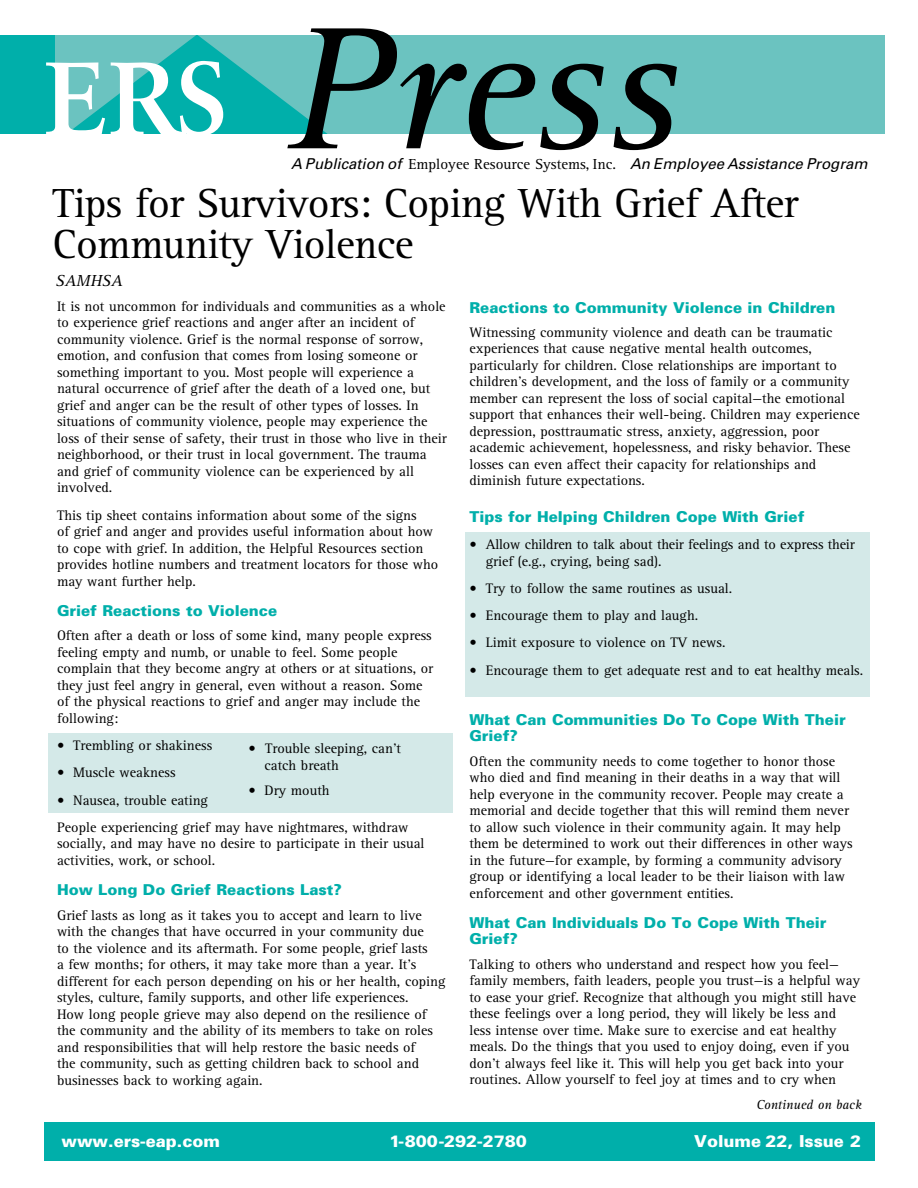
<style>
.page{position:relative;width:918px;height:1188px;background:#fff}
.page>*{position:absolute;margin:0;border:0;box-sizing:border-box;transform-origin:0 0}
.t1{font:italic 180px "Rotis Serif";color:#000}
.t2{font:42px/40.5px "Rotis Serif";letter-spacing:-.015em;color:#000}
.t3{font:900 16.5px "Univers";color:#fff}
.t4{font:italic 16.5px "Rotis Serif";color:#000}
.t5{font:900 15px/16.5px "Univers";color:#00afaa}
.t6{font:italic 15px "Univers";color:#000}
.t7{font:14.25px/16.5px "Rotis Serif";color:#000}
.t8{font:italic 13.5px "Rotis Serif";color:#000}
.s1{font-family:"Rotis Serif";font-style:normal}
</style>
<div class="page">
<div style="left:465px;top:532px;width:405px;height:165px;background:#d4e9e8"></div>
<div style="left:48px;top:733px;width:405px;height:80px;background:#d4e9e8"></div>
<div style="left:0;top:35px;width:57px;height:99px;background:#00afaa"></div>
<div style="left:56px;top:35px;width:829px;height:99px;background:#6bc3c0"></div>
<svg style="left:46px;top:35px;width:282px;height:99px"></svg>
<div style="left:44px;top:1122px;width:830px;height:39px;background:#00afaa"></div>
<h1 class="t1" style="left:287px;top:-12px;width:395px">Press</h1>
<p class="t6" style="left:291px;top:154px;width:578px">A Publication of <span class="s1">Employee Resource Systems, Inc.</span> An Employee Assistance Program</p>
<h2 class="t2" style="left:52px;top:184px;width:747px">Tips for Survivors: Coping With Grief After<br>Community Violence</h2>
<p class="t4" style="left:55px;top:272px;width:69px">SAMHSA</p>
<p class="t7" style="left:57px;top:298px;width:391px">It is not uncommon for individuals and communities as a whole to experience grief reactions and anger after an incident of community violence. Grief is the normal response of sorrow, emotion, and confusion that comes from losing someone or something important to you. Most people will experience a natural occurrence of grief after the death of a loved one, but grief and anger can be the result of other types of losses. In situations of community violence, people may experience the loss of their sense of safety, their trust in those who live in their neighborhood, or their trust in local government. The trauma and grief of community violence can be experienced by all involved.</p>
<p class="t7" style="left:57px;top:507px;width:383px">This tip sheet contains information about some of the signs<br>of grief and anger and provides useful information about how to cope with grief. In addition, the Helpful Resources section provides hotline numbers and treatment locators for those who may want further help.</p>
<p class="t5" style="left:57px;top:602px;width:222px">Grief Reactions to Violence</p>
<p class="t7" style="left:57px;top:628px;width:378px">Often after a death or loss of some kind, many people express feeling empty and numb, or unable to feel. Some people complain that they become angry at others or at situations, or they just feel angry in general, even without a reason. Some of the physical reactions to grief and anger may include the following:</p>
<p class="t7" style="left:57px;top:738px;width:157px">• Trembling or shakiness</p>
<p class="t7" style="left:57px;top:765px;width:120px">• Muscle weakness</p>
<p class="t7" style="left:57px;top:787px;width:353px;line-height:27.3px">• Nausea, trouble eating<br>People experiencing grief may have nightmares, withdraw</p>
<p class="t7" style="left:57px;top:836px;width:369px">socially, and may have no desire to participate in their usual activities, work, or school.</p>
<p class="t5" style="left:57px;top:881px;width:286px">How Long Do Grief Reactions Last?</p>
<p class="t7" style="left:57px;top:907px;width:390px">Grief lasts as long as it takes you to accept and learn to live with the changes that have occurred in your community due<br>to the violence and its aftermath. For some people, grief lasts<br>a few months; for others, it may take more than a year. It’s different for each person depending on his or her health, coping styles, culture, family supports, and other life experiences.<br>How long people grieve may also depend on the resilience of the community and the ability of its members to take on roles and responsibilities that will help restore the basic needs of<br>the community, such as getting children back to school and businesses back to working again.</p>
<p class="t7" style="left:265px;top:741px;width:138px;text-indent:-16px">• Trouble sleeping, can’t catch breath</p>
<p class="t7" style="left:248px;top:783px;width:83px">• Dry mouth</p>
<p class="t5" style="left:470px;top:299px;width:367px">Reactions to Community Violence in Children</p>
<p class="t7" style="left:470px;top:324px;width:392px">Witnessing community violence and death can be traumatic experiences that cause negative mental health outcomes, particularly for children. Close relationships are important to children’s development, and the loss of family or a community member can represent the loss of social capital—the emotional support that enhances their well-being. Children may experience depression, posttraumatic stress, anxiety, aggression, poor academic achievement, hopelessness, and risky behavior. These losses can even affect their capacity for relationships and diminish future expectations.</p>
<p class="t5" style="left:470px;top:508px;width:336px">Tips for Helping Children Cope With Grief</p>
<p class="t7" style="left:486px;top:536px;width:371px;text-indent:-16px">• Allow children to talk about their feelings and to express their grief (e.g., crying, being sad).</p>
<p class="t7" style="left:470px;top:580px;width:264px">• Try to follow the same routines as usual.</p>
<p class="t7" style="left:470px;top:608px;width:230px">• Encourage them to play and laugh.</p>
<p class="t7" style="left:470px;top:635px;width:258px">• Limit exposure to violence on TV news.</p>
<p class="t7" style="left:470px;top:662px;width:395px">• Encourage them to get adequate rest and to eat healthy meals.</p>
<p class="t5" style="left:470px;top:711px;width:378px">What Can Communities Do To Cope With Their<br>Grief?</p>
<p class="t7" style="left:470px;top:753px;width:385px">Often the community needs to come together to honor those who died and find meaning in their deaths in a way that will help everyone in the community recover. People may create a memorial and decide together that this will remind them never to allow such violence in their community again. It may help them be determined to work out their differences in other ways in the future—for example, by forming a community advisory group or identifying a local leader to be their liaison with law enforcement and other government entities.</p>
<p class="t5" style="left:470px;top:914px;width:359px">What Can Individuals Do To Cope With Their<br>Grief?</p>
<p class="t7" style="left:470px;top:956px;width:392px">Talking to others who understand and respect how you feel— family members, faith leaders, people you trust—is a helpful way to ease your grief. Recognize that although you might still have these feelings over a long period, they will likely be less and less intense over time. Make sure to exercise and eat healthy meals. Do the things that you used to enjoy doing, even if you don’t always feel like it. This will help you get back into your routines. Allow yourself to feel joy at times and to cry when</p>
<p class="t8" style="left:756px;top:1097px;width:107px">Continued on back</p>
<p class="t3" style="left:62px;top:1131px;width:160px">www.ers-eap.com</p>
<p class="t3" style="left:389px;top:1131px;width:139px">1-800-292-2780</p>
<p class="t3" style="left:694px;top:1131px;width:168px">Volume 22, Issue 2</p>
</div>
